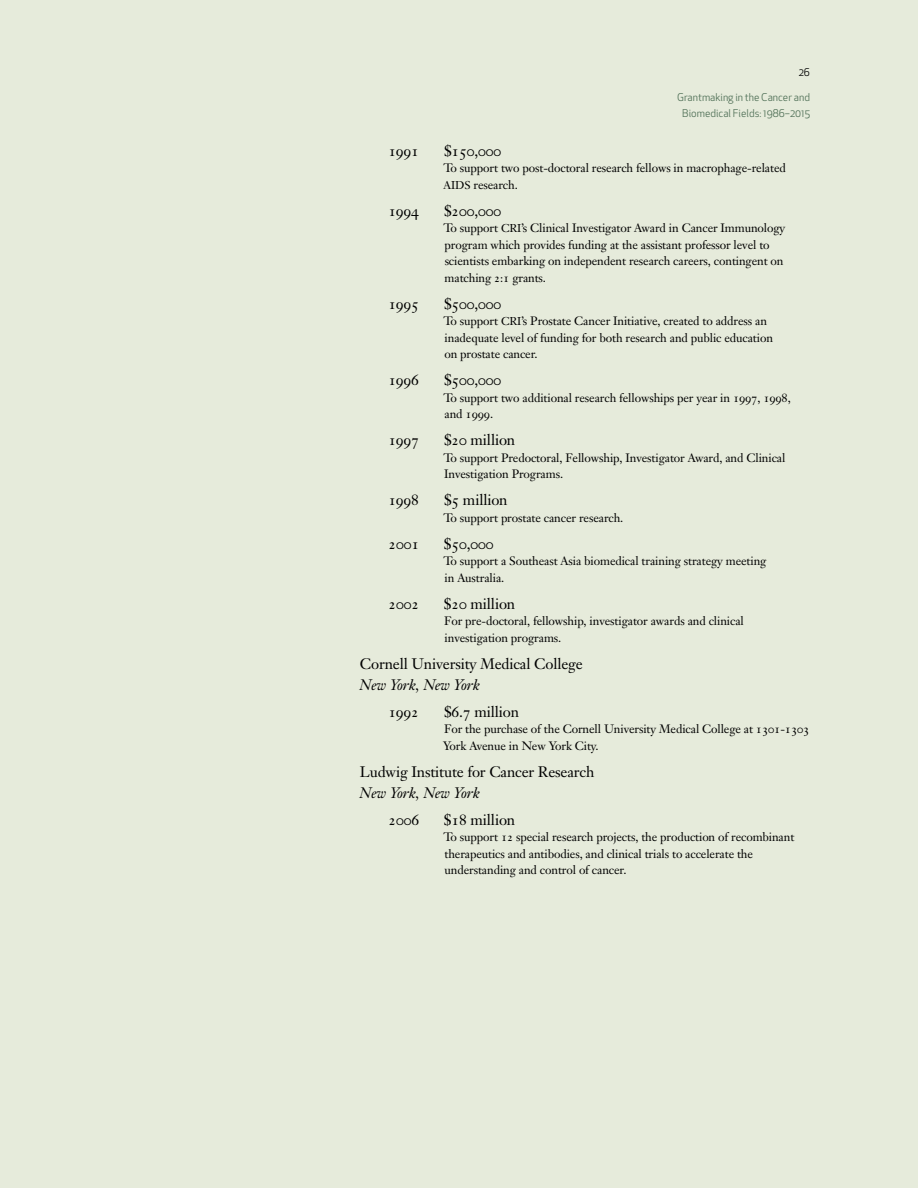
<style>
.page{position:relative;width:918px;height:1188px;background:#e6ebdb}
.page>*{position:absolute;margin:0;border:0;box-sizing:border-box;transform-origin:0 0}
.t1{font:15px "Janson Text";letter-spacing:-.01em;color:#000}
.t2{font:15px "Janson Text Roman SC";letter-spacing:-.01em;color:#000}
.t3{font:italic 15px "Janson Text";letter-spacing:-.01em;color:#000}
.t4{font:12px/16.5px "Janson Text";letter-spacing:-.01em;color:#000}
.t5{font:10.5px/16.5px "Apex New";color:#517158;text-align:center}
.t6{font:10.5px "Apex New";color:#000}
.s1{font-family:"Janson Text"}
.s2{font-size:11.25px}
.s3{font-family:"Janson Text Roman SC"}
</style>
<div class="page">
<p class="t6" style="left:799px;top:66px;width:13px">26</p>
<p class="t5" style="left:677px;top:88px;width:134px">Grantmaking in the Cancer and<br>Biomedical Fields: 1986–2015</p>
<p class="t2" style="left:388px;top:142px;width:32px">1991</p>
<p class="t2" style="left:444px;top:142px;width:59px"><span class="s1">$</span>150<span class="s1">,</span>000</p>
<p class="t4" style="left:444px;top:160px;width:344px">To support two post-doctoral research fellows in macrophage-related<br><span class="s2">AIDS</span> research.</p>
<p class="t2" style="left:388px;top:202px;width:32px">1994</p>
<p class="t2" style="left:444px;top:202px;width:59px"><span class="s1">$</span>200<span class="s1">,</span>000</p>
<p class="t4" style="left:444px;top:220px;width:343px">To support <span class="s2">CRI</span>’s Clinical Investigator Award in Cancer Immunology program which provides funding at the assistant professor level to scientists embarking on independent research careers, contingent on matching <span class="s3">2</span>:<span class="s3">1</span> grants.</p>
<p class="t2" style="left:388px;top:295px;width:32px">1995</p>
<p class="t2" style="left:444px;top:295px;width:59px"><span class="s1">$</span>500<span class="s1">,</span>000</p>
<p class="t4" style="left:444px;top:313px;width:331px">To support <span class="s2">CRI</span>’s Prostate Cancer Initiative, created to address an inadequate level of funding for both research and public education on prostate cancer.</p>
<p class="t2" style="left:388px;top:371px;width:32px">1996</p>
<p class="t2" style="left:444px;top:371px;width:59px"><span class="s1">$</span>500<span class="s1">,</span>000</p>
<p class="t4" style="left:444px;top:389px;width:349px">To support two additional research fellowships per year in <span class="s3">1997</span>, <span class="s3">1998</span>, and <span class="s3">1999</span>.</p>
<p class="t2" style="left:388px;top:431px;width:32px">1997</p>
<p class="t1" style="left:444px;top:431px;width:73px">$<span class="s3">20</span> million</p>
<p class="t4" style="left:444px;top:449px;width:343px">To support Predoctoral, Fellowship, Investigator Award, and Clinical<br>Investigation Programs.</p>
<p class="t2" style="left:388px;top:491px;width:32px">1998</p>
<p class="t1" style="left:444px;top:491px;width:65px">$<span class="s3">5</span> million</p>
<p class="t4" style="left:444px;top:509px;width:181px">To support prostate cancer research.</p>
<p class="t2" style="left:388px;top:535px;width:32px">2001</p>
<p class="t2" style="left:444px;top:535px;width:51px"><span class="s1">$</span>50<span class="s1">,</span>000</p>
<p class="t4" style="left:444px;top:553px;width:324px">To support a Southeast Asia biomedical training strategy meeting in Australia.</p>
<p class="t2" style="left:388px;top:595px;width:32px">2002</p>
<p class="t1" style="left:444px;top:594px;width:73px">$<span class="s3">20</span> million</p>
<p class="t4" style="left:444px;top:613px;width:301px">For pre-doctoral, fellowship, investigator awards and clinical investigation programs.</p>
<p class="t1" style="left:360px;top:654px;width:224px">Cornell University Medical College</p>
<p class="t3" style="left:360px;top:675px;width:122px">New York, New York</p>
<p class="t2" style="left:388px;top:703px;width:32px">1992</p>
<p class="t1" style="left:444px;top:702px;width:77px">$<span class="s3">6</span>.<span class="s3">7</span> million</p>
<p class="t4" style="left:443px;top:721px;width:368px">For the purchase of the Cornell University Medical College at <span class="s3">1301</span>-<span class="s3">1303<br></span>York Avenue in New York City.</p>
<p class="t1" style="left:360px;top:762px;width:236px">Ludwig Institute for Cancer Research</p>
<p class="t3" style="left:360px;top:783px;width:122px">New York, New York</p>
<p class="t2" style="left:388px;top:811px;width:32px">2006</p>
<p class="t1" style="left:444px;top:810px;width:73px">$<span class="s3">18</span> million</p>
<p class="t4" style="left:444px;top:829px;width:352px">To support <span class="s3">12</span> special research projects, the production of recombinant therapeutics and antibodies, and clinical trials to accelerate the understanding and control of cancer.</p>
</div>
